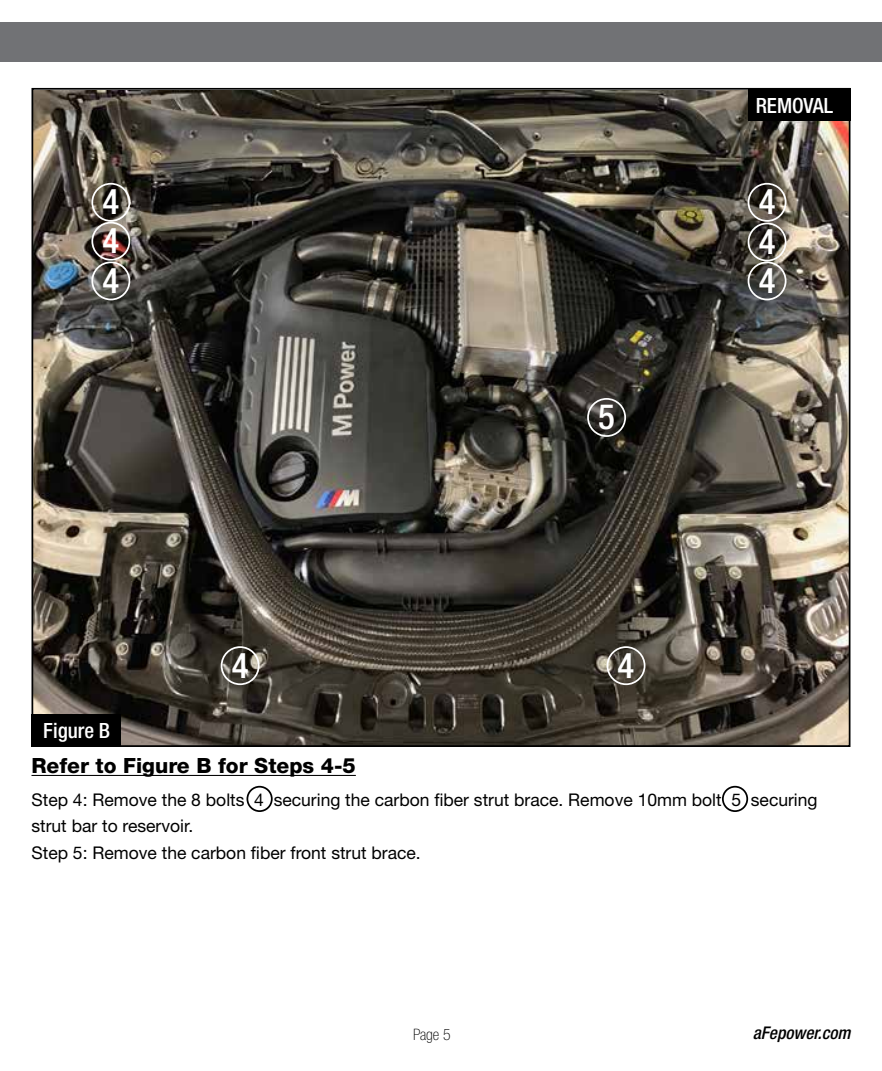
<style>
.page{position:relative;width:882px;height:1071px;background:#fff}
.page>*{position:absolute;margin:0;border:0;box-sizing:border-box;transform-origin:0 0}
.t1{font:500 condensed 35px/39.4px "Helvetica Neue";color:#fff;text-align:justify}
.t2{font:800 21px "Helvetica Neue";color:#000}
.t3{font:500 condensed 21px "Helvetica Neue";color:#fff}
.t4{font:17.5px/26.2px "Helvetica Neue";color:#000}
.t5{font:italic 500 condensed 17.5px "Helvetica Neue";color:#000}
.t6{font:100 condensed 15.75px "Helvetica Neue";color:#000}
</style>
<div class="page">
<img style="left:35px;top:91px;width:812px;height:653px">
<div style="left:0;top:23px;width:882px;height:39px;background:#717275"></div>
<hr style="left:32px;top:775px;width:324px;height:1px;background:#000">
<div style="left:91px;top:222px;width:39px;height:39px;border:2px solid #fff;border-radius:50%"></div>
<div style="left:722px;top:786px;width:26px;height:26px;border:2px solid #000;border-radius:50%"></div>
<div style="left:748px;top:88px;width:102px;height:33px;background:#000"></div>
<div style="left:748px;top:183px;width:39px;height:39px;border:2px solid #fff;border-radius:50%"></div>
<div style="left:748px;top:223px;width:39px;height:38px;border:2px solid #fff;border-radius:50%"></div>
<div style="left:748px;top:261px;width:39px;height:39px;border:2px solid #fff;border-radius:50%"></div>
<div style="left:221px;top:646px;width:39px;height:39px;border:2px solid #fff;border-radius:50%"></div>
<div style="left:607px;top:646px;width:38px;height:39px;border:2px solid #fff;border-radius:50%"></div>
<div style="left:247px;top:786px;width:26px;height:26px;border:2px solid #000;border-radius:50%"></div>
<div style="left:587px;top:398px;width:39px;height:39px;border:2px solid #fff;border-radius:50%"></div>
<div style="left:91px;top:261px;width:39px;height:39px;border:2px solid #fff;border-radius:50%"></div>
<div style="left:91px;top:183px;width:39px;height:39px;border:2px solid #fff;border-radius:50%"></div>
<div style="left:32px;top:714px;width:89px;height:33px;background:#000"></div>
<h1 class="t1" style="left:102px;top:182px;width:18px">4</h1>
<h1 class="t1" style="left:102px;top:221px;width:18px">4</h1>
<h1 class="t1" style="left:102px;top:260px;width:18px">4</h1>
<p class="t3" style="left:43px;top:718px;width:68px">Figure B</p>
<h1 class="t1" style="left:598px;top:397px;width:18px">5</h1>
<h1 class="t1" style="left:232px;top:645px;width:18px">4</h1>
<h1 class="t1" style="left:618px;top:645px;width:18px">4</h1>
<p class="t3" style="left:756px;top:93px;width:79px">REMOVAL</p>
<h1 class="t1" style="left:759px;top:182px;width:18px">4<br>4<br>4</h1>
<p class="t2" style="left:32px;top:753px;width:326px">Refer to Figure B for Steps 4-5</p>
<p class="t4" style="left:32px;top:786px;width:788px">Step 4: Remove the 8 bolts 4 securing the carbon fiber strut brace. Remove 10mm bolt 5 securing strut bar to reservoir.<br>Step 5: Remove the carbon fiber front strut brace.</p>
<p class="t6" style="left:413px;top:1025px;width:39px">Page 5</p>
<p class="t5" style="left:753px;top:1023px;width:99px">aFepower.com</p>
</div>
